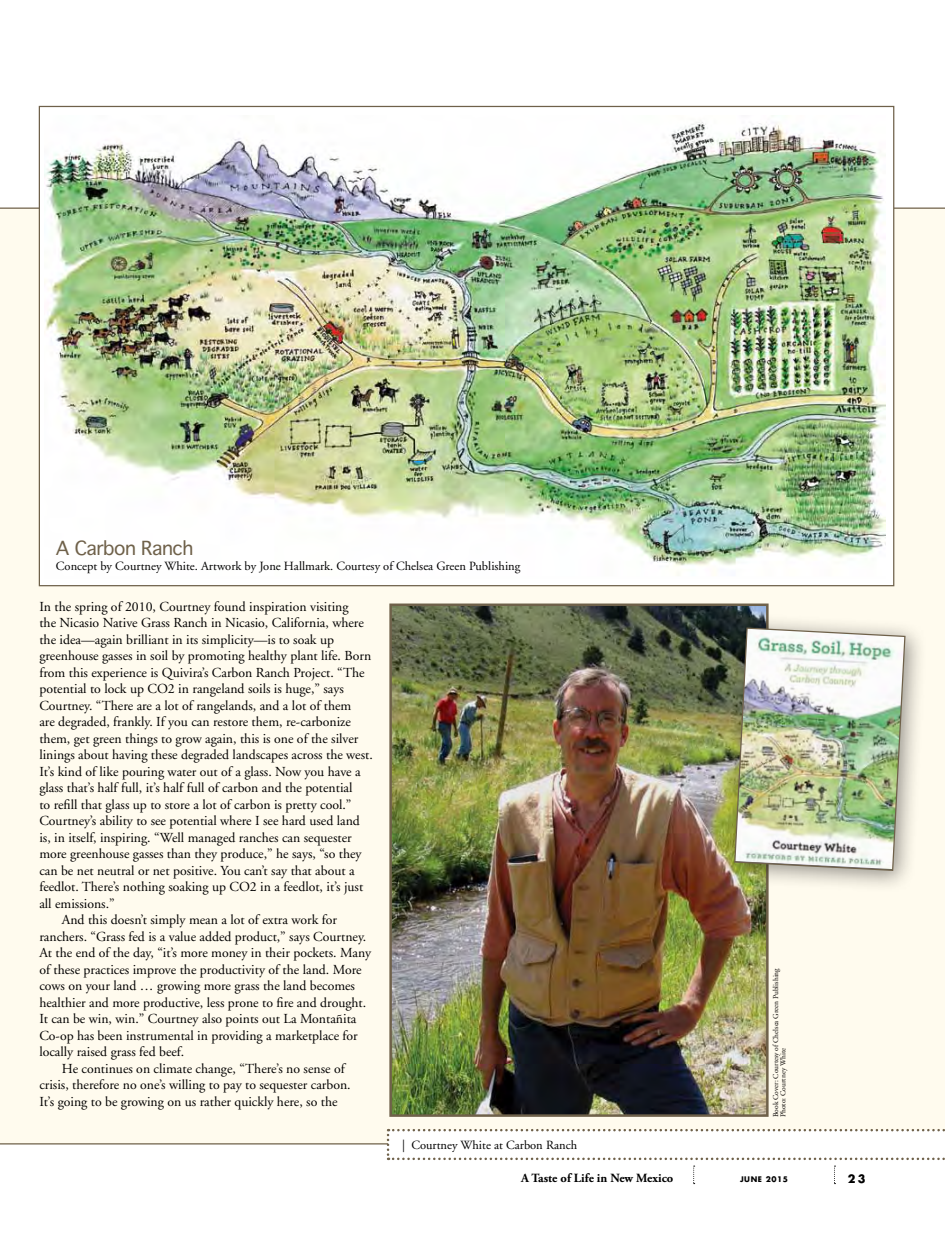
<style>
.page{position:relative;width:945px;height:1238px;background:#fff}
.page>*{position:absolute;margin:0;border:0;box-sizing:border-box;transform-origin:0 0}
.t1{font:18.75px "Thonburi";letter-spacing:-.025em;color:#6f614a}
.t2{font:13.75px "Adobe Garamond";color:#000}
.t3{font:12.5px "Adobe Garamond";color:#000}
.t4{font:700 12.5px "Adobe Garamond Pro";color:#000}
.t5{font:700 11.25px "Futura";color:#000}
.t6{font:7.5px/7.5px "Adobe Garamond";color:#060200}
.t7{font:700 7.5px "Futura";letter-spacing:.075em;color:#000}
</style>
<div class="page">
<div style="left:0;top:207px;width:945px;height:937px;background:#fffbee"></div>
<img style="left:392px;top:606px;width:374px;height:507px">
<div style="left:389px;top:603px;width:380px;height:513px;border:2px solid #6f614a"></div>
<div style="left:39px;top:106px;width:855px;height:479px;background:#fff"></div>
<img style="left:45px;top:122px;width:841px;height:454px">
<div style="left:720px;top:613px;width:208px;height:280px;background:#000;opacity:.42"></div>
<img style="left:734px;top:627px;width:172px;height:244px">
<svg style="left:387px;top:1128px;width:558px;height:56px"></svg>
<h1 class="t1" style="left:56px;top:532px;width:139px">A Carbon Ranch</h1>
<p class="t3" style="left:56px;top:559px;width:466px">Concept by Courtney White. Artwork by Jone Hallmark. Courtesy of Chelsea Green Publishing</p>
<p class="t2" style="left:39px;top:599px;width:311px">In the spring of 2010, Courtney found inspiration visiting</p>
<p class="t2" style="left:39px;top:615px;width:326px">the Nicasio Native Grass Ranch in Nicasio, California, where</p>
<p class="t2" style="left:39px;top:632px;width:296px">the idea—again brilliant in its simplicity—is to soak up</p>
<p class="t2" style="left:39px;top:648px;width:333px">greenhouse gasses in soil by promoting healthy plant life. Born</p>
<p class="t2" style="left:39px;top:665px;width:327px">from this experience is Quivira’s Carbon Ranch Project. “The</p>
<p class="t2" style="left:39px;top:681px;width:306px">potential to lock up CO2 in rangeland soils is huge,” says</p>
<p class="t2" style="left:39px;top:698px;width:314px">Courtney. “There are a lot of rangelands, and a lot of them</p>
<p class="t2" style="left:39px;top:714px;width:313px">are degraded, frankly. If you can restore them, re-carbonize</p>
<p class="t2" style="left:39px;top:731px;width:321px">them, get green things to grow again, this is one of the silver</p>
<p class="t2" style="left:39px;top:747px;width:335px">linings about having these degraded landscapes across the west.</p>
<p class="t2" style="left:39px;top:764px;width:323px">It’s kind of like pouring water out of a glass. Now you have a</p>
<p class="t2" style="left:39px;top:780px;width:315px">glass that’s half full, it’s half full of carbon and the potential</p>
<p class="t2" style="left:39px;top:797px;width:314px">to refill that glass up to store a lot of carbon is pretty cool.”</p>
<p class="t2" style="left:39px;top:813px;width:322px">Courtney’s ability to see potential where I see hard used land</p>
<p class="t2" style="left:39px;top:830px;width:314px">is, in itself, inspiring. “Well managed ranches can sequester</p>
<p class="t2" style="left:39px;top:846px;width:324px">more greenhouse gasses than they produce,” he says, “so they</p>
<p class="t2" style="left:39px;top:863px;width:317px">can be net neutral or net positive. You can’t say that about a</p>
<p class="t2" style="left:39px;top:879px;width:325px">feedlot. There’s nothing soaking up CO2 in a feedlot, it’s just</p>
<p class="t2" style="left:39px;top:896px;width:77px">all emissions.”</p>
<p class="t2" style="left:62px;top:912px;width:277px">And this doesn’t simply mean a lot of extra work for</p>
<p class="t2" style="left:39px;top:929px;width:328px">ranchers. “Grass fed is a value added product,” says Courtney.</p>
<p class="t2" style="left:39px;top:945px;width:333px">At the end of the day, “it’s more money in their pockets. Many</p>
<p class="t2" style="left:39px;top:962px;width:324px">of these practices improve the productivity of the land. More</p>
<p class="t2" style="left:39px;top:978px;width:317px">cows on your land … growing more grass the land becomes</p>
<p class="t2" style="left:39px;top:995px;width:328px">healthier and more productive, less prone to fire and drought.</p>
<p class="t2" style="left:39px;top:1011px;width:319px">It can be win, win.” Courtney also points out La Montañita</p>
<p class="t2" style="left:39px;top:1028px;width:320px">Co-op has been instrumental in providing a marketplace for</p>
<p class="t2" style="left:39px;top:1044px;width:146px">locally raised grass fed beef.</p>
<p class="t2" style="left:62px;top:1061px;width:284px">He continues on climate change, “There’s no sense of</p>
<p class="t2" style="left:39px;top:1077px;width:313px">crisis, therefore no one’s willing to pay to sequester carbon.</p>
<p class="t2" style="left:39px;top:1094px;width:300px">It’s going to be growing on us rather quickly here, so the</p>
<p class="t3" style="left:402px;top:1138px;width:177px">| Courtney White at Carbon Ranch</p>
<p class="t6" style="left:772px;top:1117px;width:150px;rotate:-90deg">Book Cover: Courtesy of Chelsea Green Publishing<br>Photo: Courtney White</p>
<p class="t4" style="left:521px;top:1170px;width:154px">A Taste of Life in New Mexico</p>
<p class="t7" style="left:740px;top:1173px;width:49px">JUNE 2015</p>
<p class="t5" style="left:848px;top:1170px;width:19px">23</p>
</div>
